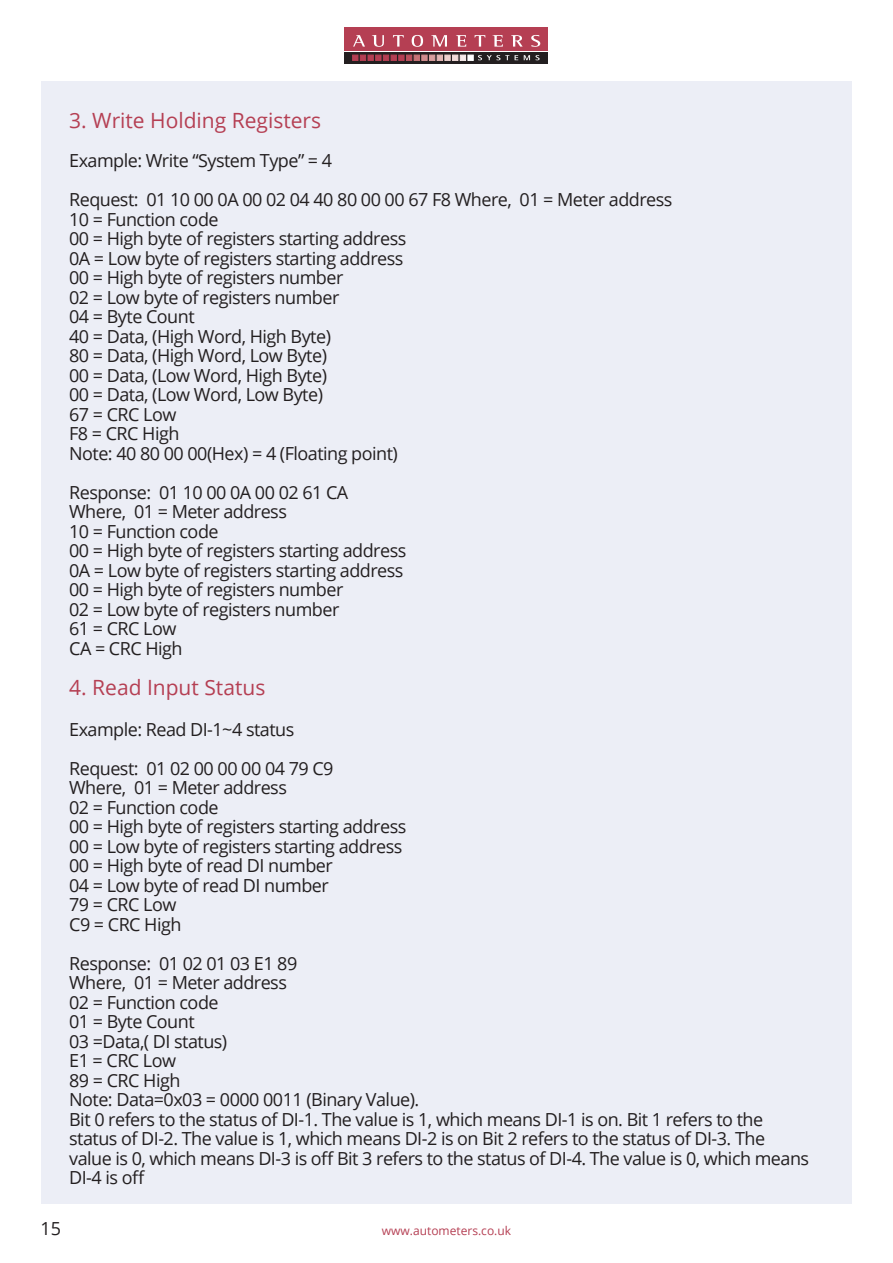
<style>
.page{position:relative;width:893px;height:1263px;background:#fff}
.page>*{position:absolute;margin:0;border:0;box-sizing:border-box;transform-origin:0 0}
.t1{font:21px "Open Sans";color:#b53f53}
.t2{font:18px/19.5px "Open Sans";letter-spacing:-.03em;color:#231f20}
.t3{font:12px "Open Sans";color:#b53f53}
</style>
<div class="page">
<div style="left:41px;top:81px;width:810px;height:1122px;background:#eceef6"></div>
<svg style="left:344px;top:27px;width:204px;height:37px"></svg>
<div style="left:345px;top:27px;width:203px;height:24px;background:#b53f53"></div>
<svg style="left:345px;top:52px;width:203px;height:11px"></svg>
<svg style="left:352px;top:55px;width:188px;height:6px"></svg>
<svg style="left:353px;top:35px;width:187px;height:12px"></svg>
<p class="t1" style="left:69px;top:106px;width:253px">3. Write Holding Registers</p>
<p class="t2" style="left:69px;top:141px;width:605px;line-height:39px">Example: Write “System Type” = 4<br>Request: 01 10 00 0A 00 02 04 40 80 00 00 67 F8 Where, 01 = Meter address</p>
<p class="t2" style="left:69px;top:209px;width:339px">10 = Function code<br>00 = High byte of registers starting address<br>0A = Low byte of registers starting address<br>00 = High byte of registers number<br>02 = Low byte of registers number<br>04 = Byte Count<br>40 = Data, (High Word, High Byte)<br>80 = Data, (High Word, Low Byte)<br>00 = Data, (Low Word, High Byte)<br>00 = Data, (Low Word, Low Byte)<br>67 = CRC Low<br>F8 = CRC High<br>Note: 40 80 00 00(Hex) = 4 (Floating point)</p>
<p class="t2" style="left:69px;top:482px;width:339px">Response: 01 10 00 0A 00 02 61 CA<br>Where, 01 = Meter address<br>10 = Function code<br>00 = High byte of registers starting address<br>0A = Low byte of registers starting address<br>00 = High byte of registers number<br>02 = Low byte of registers number<br>61 = CRC Low<br>CA = CRC High</p>
<p class="t1" style="left:69px;top:673px;width:198px">4. Read Input Status</p>
<p class="t2" style="left:69px;top:709px;width:266px;line-height:39px">Example: Read DI-1~4 status<br>Request: 01 02 00 00 00 04 79 C9</p>
<p class="t2" style="left:69px;top:778px;width:339px">Where, 01 = Meter address<br>02 = Function code<br>00 = High byte of registers starting address<br>00 = Low byte of registers starting address<br>00 = High byte of read DI number<br>04 = Low byte of read DI number<br>79 = CRC Low<br>C9 = CRC High</p>
<p class="t2" style="left:69px;top:953px;width:741px">Response: 01 02 01 03 E1 89<br>Where, 01 = Meter address<br>02 = Function code<br>01 = Byte Count<br>03 =Data,( DI status)<br>E1 = CRC Low<br>89 = CRC High<br>Note: Data=0x03 = 0000 0011 (Binary Value).<br>Bit 0 refers to the status of DI-1. The value is 1, which means DI-1 is on. Bit 1 refers to the status of DI-2. The value is 1, which means DI-2 is on Bit 2 refers to the status of DI-3. The value is 0, which means DI-3 is off Bit 3 refers to the status of DI-4. The value is 0, which means DI-4 is off</p>
<p class="t2" style="left:40px;top:1218px;width:22px">15</p>
<p class="t3" style="left:382px;top:1223px;width:131px">www.autometers.co.uk</p>
</div>
